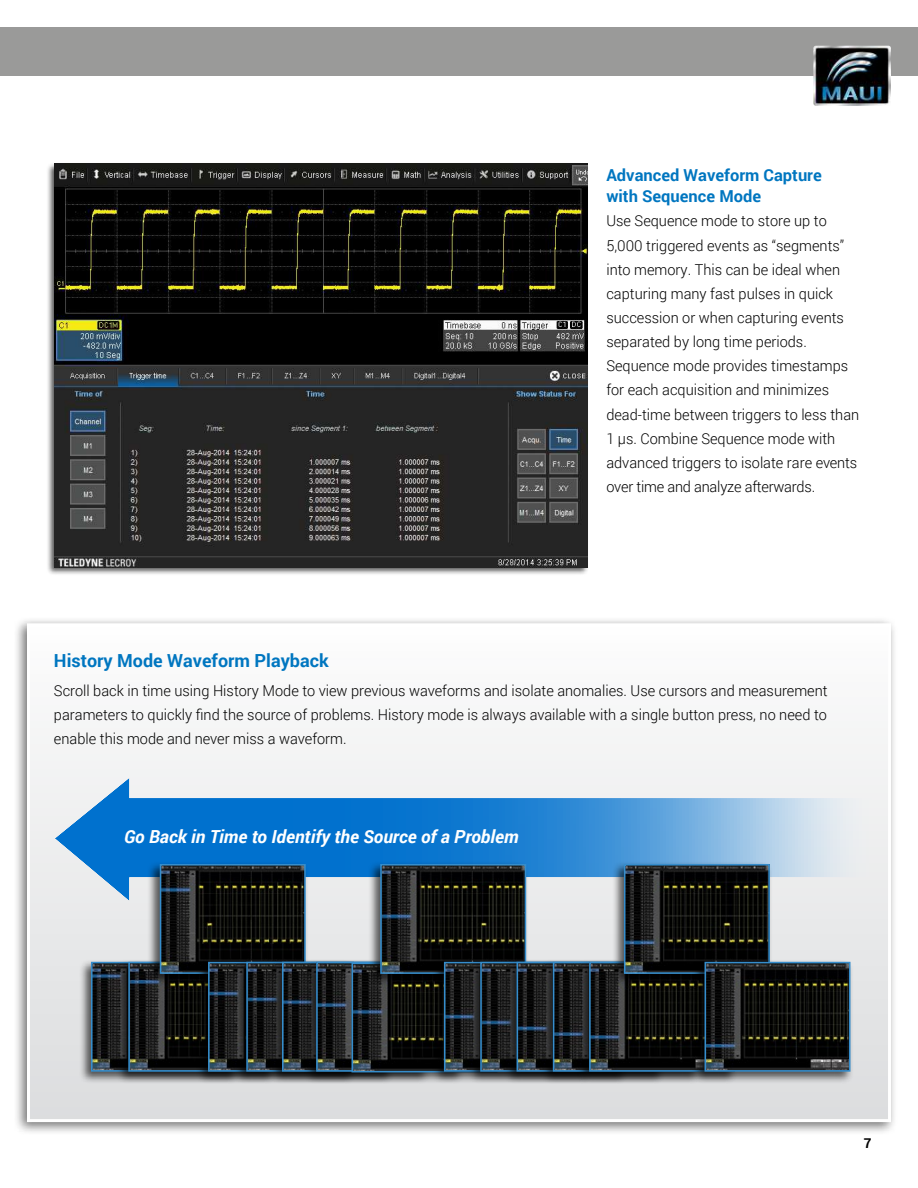
<style>
.page{position:relative;width:918px;height:1188px;background:#fff}
.page>*{position:absolute;margin:0;border:0;box-sizing:border-box;transform-origin:0 0}
.t1{font:italic 700 18px "Roboto";color:#fff}
.t2{font:700 18px "Roboto";color:#0076c0}
.t3{font:700 16.5px/21px "Roboto";color:#0076c0}
.t4{font:300 15px/24.2px "Roboto";color:#000}
.t5{font:700 13.5px "Roboto";color:#000}
</style>
<div class="page">
<div style="left:0;top:27px;width:918px;height:49px;background:#9a9a99"></div>
<img style="left:813px;top:46px;width:78px;height:60px">
<div style="left:46px;top:162px;width:543px;height:414px;background:#000;opacity:.65"></div>
<img style="left:55px;top:164px;width:532px;height:403px">
<div style="left:14px;top:616px;width:884px;height:519px;background:#000;opacity:.55"></div>
<div style="left:28px;top:625px;width:862px;height:496px;background:linear-gradient(to bottom,#fcfdfd,#dbddde)"></div>
<div style="left:27px;top:623px;width:864px;height:499px;border:3px solid #fff"></div>
<svg style="left:55px;top:778px;width:820px;height:123px"></svg>
<div style="left:78px;top:959px;width:162px;height:125px;background:#000;opacity:.65"></div>
<img style="left:94px;top:965px;width:22px;height:104px">
<div style="left:91px;top:962px;width:146px;height:110px;border:2px solid #358dcc"></div>
<div style="left:116px;top:959px;width:161px;height:125px;background:#000;opacity:.65"></div>
<img style="left:131px;top:965px;width:64px;height:104px">
<div style="left:128px;top:962px;width:146px;height:110px;border:2px solid #358dcc"></div>
<div style="left:147px;top:861px;width:162px;height:125px;background:#000;opacity:.65"></div>
<img style="left:163px;top:867px;width:140px;height:104px">
<div style="left:160px;top:864px;width:146px;height:110px;border:2px solid #358dcc"></div>
<div style="left:195px;top:959px;width:162px;height:125px;background:#000;opacity:.65"></div>
<img style="left:211px;top:965px;width:23px;height:104px">
<div style="left:208px;top:962px;width:146px;height:110px;border:2px solid #358dcc"></div>
<div style="left:234px;top:959px;width:161px;height:125px;background:#000;opacity:.65"></div>
<img style="left:249px;top:965px;width:20px;height:104px">
<div style="left:246px;top:962px;width:146px;height:110px;border:2px solid #358dcc"></div>
<div style="left:269px;top:959px;width:162px;height:125px;background:#000;opacity:.65"></div>
<img style="left:285px;top:965px;width:19px;height:104px">
<div style="left:282px;top:962px;width:146px;height:110px;border:2px solid #358dcc"></div>
<div style="left:304px;top:959px;width:161px;height:125px;background:#000;opacity:.65"></div>
<img style="left:319px;top:965px;width:112px;height:104px">
<div style="left:316px;top:962px;width:146px;height:110px;border:2px solid #358dcc"></div>
<div style="left:352px;top:963px;width:145px;height:109px;border:2px solid #358dcc"></div>
<div style="left:368px;top:861px;width:161px;height:125px;background:#000;opacity:.65"></div>
<img style="left:383px;top:867px;width:140px;height:104px">
<div style="left:380px;top:864px;width:146px;height:110px;border:2px solid #358dcc"></div>
<div style="left:431px;top:959px;width:162px;height:125px;background:#000;opacity:.65"></div>
<img style="left:447px;top:965px;width:21px;height:104px">
<div style="left:444px;top:962px;width:146px;height:110px;border:2px solid #358dcc"></div>
<div style="left:468px;top:959px;width:161px;height:125px;background:#000;opacity:.65"></div>
<img style="left:483px;top:965px;width:21px;height:104px">
<div style="left:480px;top:962px;width:146px;height:110px;border:2px solid #358dcc"></div>
<div style="left:504px;top:959px;width:161px;height:125px;background:#000;opacity:.65"></div>
<img style="left:520px;top:965px;width:20px;height:104px">
<div style="left:517px;top:962px;width:146px;height:110px;border:2px solid #358dcc"></div>
<div style="left:540px;top:959px;width:162px;height:125px;background:#000;opacity:.65"></div>
<img style="left:556px;top:965px;width:20px;height:104px">
<div style="left:553px;top:962px;width:146px;height:110px;border:2px solid #358dcc"></div>
<div style="left:576px;top:959px;width:162px;height:125px;background:#000;opacity:.65"></div>
<div style="left:589px;top:962px;width:146px;height:110px;border:2px solid #358dcc"></div>
<div style="left:611px;top:861px;width:162px;height:125px;background:#000;opacity:.65"></div>
<img style="left:627px;top:867px;width:140px;height:104px">
<div style="left:624px;top:864px;width:146px;height:110px;border:2px solid #358dcc"></div>
<div style="left:692px;top:959px;width:161px;height:125px;background:#000;opacity:.65"></div>
<img style="left:708px;top:965px;width:140px;height:104px">
<div style="left:705px;top:962px;width:146px;height:110px;border:2px solid #358dcc"></div>
<p class="t3" style="left:606px;top:166px;width:217px">Advanced Waveform Capture with Sequence Mode</p>
<p class="t4" style="left:606px;top:210px;width:254px">Use Sequence mode to store up to 5,000 triggered events as “segments” into memory. This can be ideal when capturing many fast pulses in quick succession or when capturing events separated by long time periods.<br>Sequence mode provides timestamps for each acquisition and minimizes dead-time between triggers to less than 1 μ s. Combine Sequence mode with advanced triggers to isolate rare events over time and analyze afterwards.</p>
<p class="t2" style="left:54px;top:653px;width:276px">History Mode Waveform Playback</p>
<p class="t4" style="left:54px;top:680px;width:775px;text-align:justify">Scroll back in time using History Mode to view previous waveforms and isolate anomalies. Use cursors and measurement parameters to quickly find the source of problems. History mode is always available with a single button press, no need to enable this mode and never miss a waveform.</p>
<p class="t1" style="left:124px;top:829px;width:396px">Go Back in Time to Identify the Source of a Problem</p>
<p class="t5" style="left:864px;top:1138px;width:9px">7</p>
</div>
